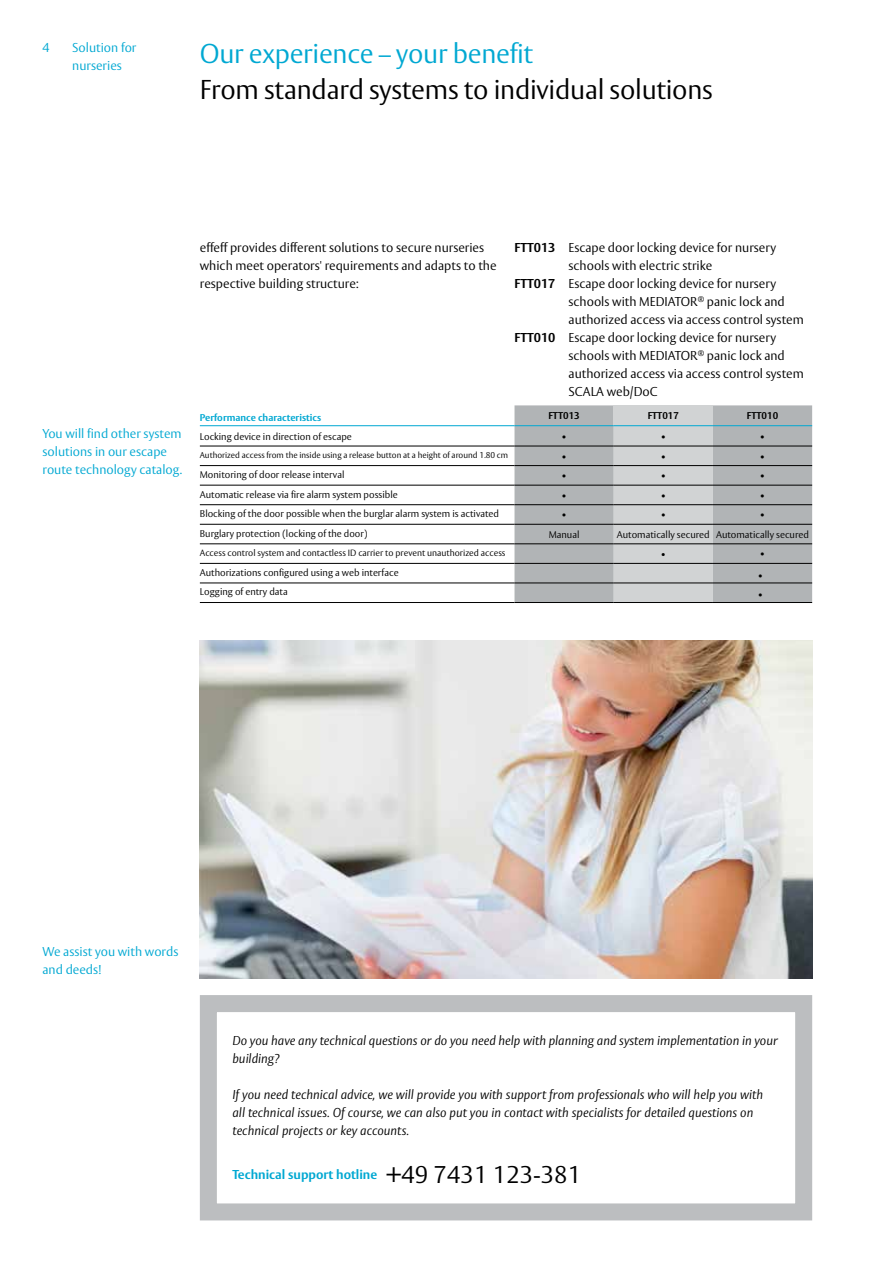
<style>
.page{position:relative;width:893px;height:1263px;background:#fff}
.page>*{position:absolute;margin:0;border:0;box-sizing:border-box;transform-origin:0 0}
.t1{font:300 27px "ASSA Vesta";letter-spacing:-.01em;color:#000}
.t2{font:300 27px "ASSA Vesta";letter-spacing:-.01em;color:#00a8d2}
.t3{font:300 12.75px/18px "ASSA Vesta";color:#000}
.t4{font:italic 300 12.75px/18px "ASSA Vesta";color:#000}
.t5{font:300 12.75px/18px "ASSA Vesta";color:#00a8d2}
.t6{font:700 12.75px "ASSA Vesta";color:#00a8d2}
.t7{font:300 9.75px "ASSA Vesta";color:#000}
.t8{font:700 9.75px "ASSA Vesta";color:#000}
.t9{font:700 9.75px "ASSA Vesta";color:#00a8d2}
.t10{font:300 9px "ASSA Vesta";color:#000}
.t11{font:300 8.4px "ASSA Vesta";color:#000}
.s1{font-weight:700}
.s2{font-weight:300;font-size:24px;color:#000}
</style>
<div class="page">
<div style="left:200px;top:995px;width:612px;height:225px;border:17px solid #bcbec0"></div>
<div style="left:514px;top:405px;width:298px;height:197px;background:#b1b4b6"></div>
<div style="left:614px;top:405px;width:99px;height:21px;background:#d1d3d4"></div>
<div style="left:614px;top:426px;width:99px;height:176px;background:#d1d3d4"></div>
<hr style="left:200px;top:446px;width:314px;height:1px;background:#000">
<hr style="left:200px;top:465px;width:314px;height:1px;background:#000">
<hr style="left:200px;top:485px;width:314px;height:1px;background:#000">
<hr style="left:200px;top:504px;width:314px;height:1px;background:#000">
<hr style="left:200px;top:524px;width:314px;height:1px;background:#000">
<hr style="left:200px;top:543px;width:314px;height:1px;background:#000">
<hr style="left:200px;top:563px;width:314px;height:1px;background:#000">
<hr style="left:200px;top:583px;width:314px;height:1px;background:#000">
<hr style="left:200px;top:602px;width:314px;height:1px;background:#000">
<hr style="left:614px;top:446px;width:99px;height:1px;background:#000">
<hr style="left:514px;top:446px;width:100px;height:1px;background:#000">
<hr style="left:713px;top:446px;width:99px;height:1px;background:#000">
<hr style="left:614px;top:465px;width:99px;height:1px;background:#000">
<hr style="left:514px;top:465px;width:100px;height:1px;background:#000">
<hr style="left:713px;top:465px;width:99px;height:1px;background:#000">
<hr style="left:614px;top:485px;width:99px;height:1px;background:#000">
<hr style="left:514px;top:485px;width:100px;height:1px;background:#000">
<hr style="left:713px;top:485px;width:99px;height:1px;background:#000">
<hr style="left:614px;top:504px;width:99px;height:1px;background:#000">
<hr style="left:514px;top:504px;width:100px;height:1px;background:#000">
<hr style="left:713px;top:504px;width:99px;height:1px;background:#000">
<hr style="left:614px;top:524px;width:99px;height:1px;background:#000">
<hr style="left:514px;top:524px;width:100px;height:1px;background:#000">
<hr style="left:713px;top:524px;width:99px;height:1px;background:#000">
<hr style="left:614px;top:543px;width:99px;height:1px;background:#000">
<hr style="left:614px;top:563px;width:99px;height:1px;background:#000">
<hr style="left:614px;top:583px;width:99px;height:1px;background:#000">
<hr style="left:614px;top:602px;width:99px;height:1px;background:#000">
<hr style="left:514px;top:543px;width:100px;height:1px;background:#000">
<hr style="left:713px;top:543px;width:99px;height:1px;background:#000">
<hr style="left:514px;top:563px;width:100px;height:1px;background:#000">
<hr style="left:713px;top:563px;width:99px;height:1px;background:#000">
<hr style="left:514px;top:583px;width:100px;height:1px;background:#000">
<hr style="left:713px;top:583px;width:99px;height:1px;background:#000">
<hr style="left:514px;top:602px;width:100px;height:1px;background:#000">
<hr style="left:713px;top:602px;width:99px;height:1px;background:#000">
<hr style="left:200px;top:425px;width:314px;height:1px;background:#00a8d2">
<hr style="left:614px;top:425px;width:99px;height:1px;background:#00a8d2">
<hr style="left:514px;top:425px;width:100px;height:1px;background:#00a8d2">
<hr style="left:713px;top:425px;width:99px;height:1px;background:#00a8d2">
<img style="left:200px;top:640px;width:612px;height:338px">
<p class="t5" style="left:43px;top:40px;width:9px">4</p>
<p class="t5" style="left:72px;top:40px;width:66px">Solution for nurseries</p>
<h1 class="t2" style="left:200px;top:38px;width:335px">Our experience – your benefit</h1>
<h1 class="t1" style="left:200px;top:74px;width:515px">From standard systems to individual solutions</h1>
<p class="t5" style="left:43px;top:425px;width:141px">You will find other system solutions in our escape route technology catalog.</p>
<p class="t3" style="left:200px;top:239px;width:298px">effeff provides different solutions to secure nurseries which meet operators' requirements and adapts to the respective building structure:</p>
<p class="t3" style="left:514px;top:239px;width:263px"><span class="s1">FTT013</span> Escape door locking device for nursery</p>
<p class="t3" style="left:568px;top:257px;width:145px">schools with electric strike</p>
<p class="t3" style="left:514px;top:275px;width:263px"><span class="s1">FTT017</span> Escape door locking device for nursery</p>
<p class="t3" style="left:568px;top:293px;width:218px">schools with MEDIATOR<sup>®</sup> panic lock and</p>
<p class="t3" style="left:568px;top:311px;width:237px">authorized access via access control system</p>
<p class="t3" style="left:514px;top:329px;width:263px"><span class="s1">FTT010</span> Escape door locking device for nursery</p>
<p class="t3" style="left:568px;top:347px;width:218px">schools with MEDIATOR<sup>®</sup> panic lock and</p>
<p class="t3" style="left:568px;top:365px;width:237px">authorized access via access control system</p>
<p class="t3" style="left:568px;top:383px;width:91px">SCALA web/DoC</p>
<p class="t9" style="left:200px;top:412px;width:123px">Performance characteristics</p>
<p class="t8" style="left:548px;top:410px;width:33px">FTT013</p>
<p class="t8" style="left:648px;top:410px;width:33px">FTT017</p>
<p class="t8" style="left:747px;top:410px;width:33px">FTT010</p>
<p class="t7" style="left:200px;top:430px;width:154px">Locking device in direction of escape</p>
<p class="t8" style="left:561px;top:430px;width:7px">•</p>
<p class="t8" style="left:660px;top:430px;width:7px">•</p>
<p class="t8" style="left:760px;top:430px;width:7px">•</p>
<p class="t11" style="left:200px;top:450px;width:310px">Authorized access from the inside using a release button at a height of around 1.80 cm</p>
<p class="t8" style="left:561px;top:450px;width:7px">•</p>
<p class="t8" style="left:660px;top:450px;width:7px">•</p>
<p class="t8" style="left:760px;top:450px;width:7px">•</p>
<p class="t7" style="left:200px;top:469px;width:146px">Monitoring of door release interval</p>
<p class="t8" style="left:561px;top:470px;width:7px">•</p>
<p class="t8" style="left:660px;top:470px;width:7px">•</p>
<p class="t8" style="left:760px;top:470px;width:7px">•</p>
<p class="t7" style="left:200px;top:488px;width:200px">Automatic release via fire alarm system possible</p>
<p class="t8" style="left:561px;top:489px;width:7px">•</p>
<p class="t8" style="left:660px;top:489px;width:7px">•</p>
<p class="t8" style="left:759px;top:489px;width:7px">•</p>
<p class="t7" style="left:200px;top:508px;width:301px">Blocking of the door possible when the burglar alarm system is activated</p>
<p class="t8" style="left:561px;top:509px;width:7px">•</p>
<p class="t8" style="left:660px;top:509px;width:7px">•</p>
<p class="t8" style="left:759px;top:509px;width:7px">•</p>
<p class="t7" style="left:200px;top:527px;width:169px">Burglary protection (locking of the door)</p>
<p class="t7" style="left:549px;top:528px;width:32px">Manual</p>
<p class="t7" style="left:617px;top:528px;width:194px">Automatically secured Automatically secured</p>
<p class="t10" style="left:200px;top:547px;width:307px">Access control system and contactless ID carrier to prevent unauthorized access</p>
<p class="t7" style="left:661px;top:548px;width:7px">•</p>
<p class="t8" style="left:760px;top:548px;width:7px">•</p>
<p class="t7" style="left:200px;top:567px;width:200px">Authorizations configured using a web interface</p>
<p class="t8" style="left:757px;top:569px;width:7px">•</p>
<p class="t7" style="left:200px;top:586px;width:89px">Logging of entry data</p>
<p class="t8" style="left:757px;top:589px;width:7px">•</p>
<p class="t5" style="left:43px;top:943px;width:137px">We assist you with words and deeds!</p>
<p class="t4" style="left:232px;top:1032px;width:547px">Do you have any technical questions or do you need help with planning and system implementation in your building?</p>
<p class="t4" style="left:232px;top:1086px;width:532px">If you need technical advice, we will provide you with support from professionals who will help you with all technical issues. Of course, we can also put you in contact with specialists for detailed questions on technical projects or key accounts.</p>
<p class="t6" style="left:232px;top:1166px;width:350px">Technical support hotline <span class="s2">+49 7431 123-381</span></p>
</div>
